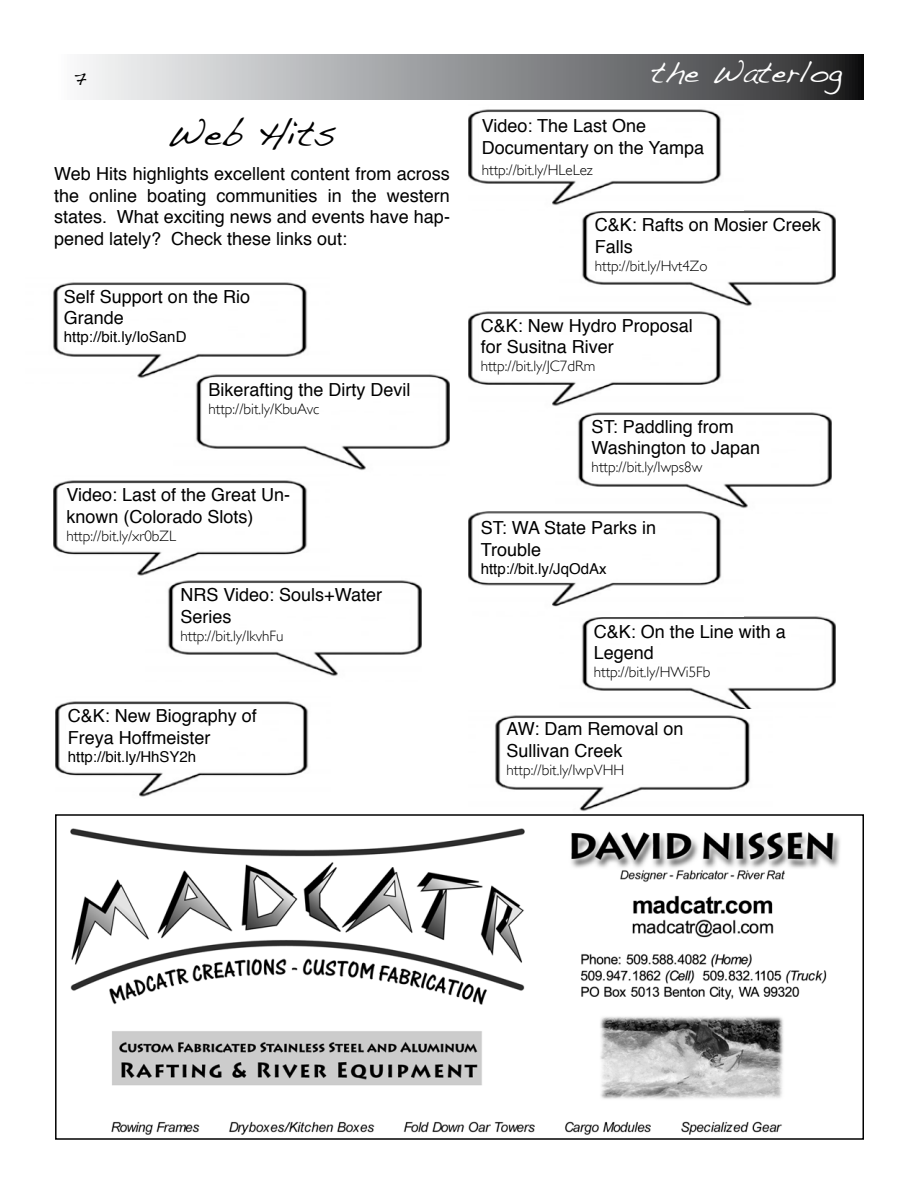
<style>
.page{position:relative;width:918px;height:1188px;background:#fff}
.page>*{position:absolute;margin:0;border:0;box-sizing:border-box;transform-origin:0 0}
.t1{font:36px "Handwriting Dakota";color:#000}
.t2{font:30px "Handwriting Dakota";color:#fff}
.t3{font:18px/21.6px "Helvetica";color:#000}
.t4{font:18px "Handwriting Dakota";color:#000}
.t5{font:300 15px "Gill Sans";color:#000}
.t6{font:15px "Helvetica";color:#000}
</style>
<div class="page">
<svg style="left:83px;top:55px;width:780px;height:44px;background:#909193"></svg>
<img style="left:582px;top:616px;width:254px;height:93px">
<img style="left:578px;top:412px;width:253px;height:96px">
<img style="left:582px;top:210px;width:254px;height:96px">
<img style="left:468px;top:511px;width:254px;height:96px">
<img style="left:468px;top:311px;width:254px;height:95px">
<img style="left:468px;top:109px;width:254px;height:96px">
<img style="left:53px;top:282px;width:255px;height:96px">
<img style="left:174px;top:369px;width:276px;height:101px">
<img style="left:495px;top:715px;width:255px;height:96px">
<img style="left:70px;top:828px;width:770px;height:307px">
<img style="left:168px;top:580px;width:253px;height:96px">
<img style="left:54px;top:480px;width:253px;height:96px">
<img style="left:55px;top:701px;width:254px;height:96px">
<p class="t4" style="left:73px;top:65px;width:14px">7</p>
<h1 class="t1" style="left:167px;top:111px;width:171px">Web Hits</h1>
<p class="t3" style="left:54px;top:163px;width:397px;text-align:justify">Web Hits highlights excellent content from across the online boating communities in the western states. What exciting news and events have hap&shy;pened lately? Check these links out:</p>
<p class="t3" style="left:64px;top:286px;width:188px">Self Support on the Rio<br>Grande</p>
<p class="t6" style="left:64px;top:325px;width:124px">http://bit.ly/IoSanD</p>
<p class="t3" style="left:208px;top:379px;width:204px">Bikerafting the Dirty Devil</p>
<p class="t5" style="left:208px;top:400px;width:112px">http://bit.ly/KbuAvc</p>
<p class="t3" style="left:66px;top:484px;width:225px">Video: Last of the Great Un&shy;known (Colorado Slots)</p>
<p class="t5" style="left:66px;top:527px;width:111px">http://bit.ly/xr0bZL</p>
<p class="t3" style="left:180px;top:585px;width:203px">NRS Video: Souls+Water<br>Series</p>
<p class="t5" style="left:180px;top:627px;width:105px">http://bit.ly/IkvhFu</p>
<p class="t3" style="left:68px;top:705px;width:191px">C&amp;K: New Biography of<br>Freya Hoffmeister</p>
<p class="t6" style="left:68px;top:745px;width:130px">http://bit.ly/HhSY2h</p>
<h2 class="t2" style="left:651px;top:54px;width:192px">the Waterlog</h2>
<p class="t3" style="left:482px;top:116px;width:224px">Video: The Last One<br>Documentary on the Yampa</p>
<p class="t5" style="left:482px;top:162px;width:113px">http://bit.ly/HLeLez</p>
<p class="t3" style="left:595px;top:215px;width:228px">C&amp;K: Rafts on Mosier Creek<br>Falls</p>
<p class="t5" style="left:595px;top:257px;width:114px">http://bit.ly/Hvt4Zo</p>
<p class="t3" style="left:481px;top:315px;width:214px">C&amp;K: New Hydro Proposal for Susitna River</p>
<p class="t5" style="left:481px;top:358px;width:116px">http://bit.ly/JC7dRm</p>
<p class="t3" style="left:592px;top:416px;width:170px">ST: Paddling from<br>Washington to Japan</p>
<p class="t5" style="left:592px;top:459px;width:112px">http://bit.ly/Iwps8w</p>
<p class="t3" style="left:481px;top:518px;width:177px">ST: WA State Parks in<br>Trouble</p>
<p class="t6" style="left:481px;top:557px;width:127px">http://bit.ly/JqOdAx</p>
<p class="t3" style="left:594px;top:621px;width:194px">C&amp;K: On the Line with a<br>Legend</p>
<p class="t5" style="left:594px;top:664px;width:118px">http://bit.ly/HWi5Fb</p>
<p class="t3" style="left:507px;top:719px;width:179px">AW: Dam Removal on<br>Sullivan Creek</p>
<p class="t5" style="left:507px;top:761px;width:119px">http://bit.ly/IwpVHH</p>
</div>
